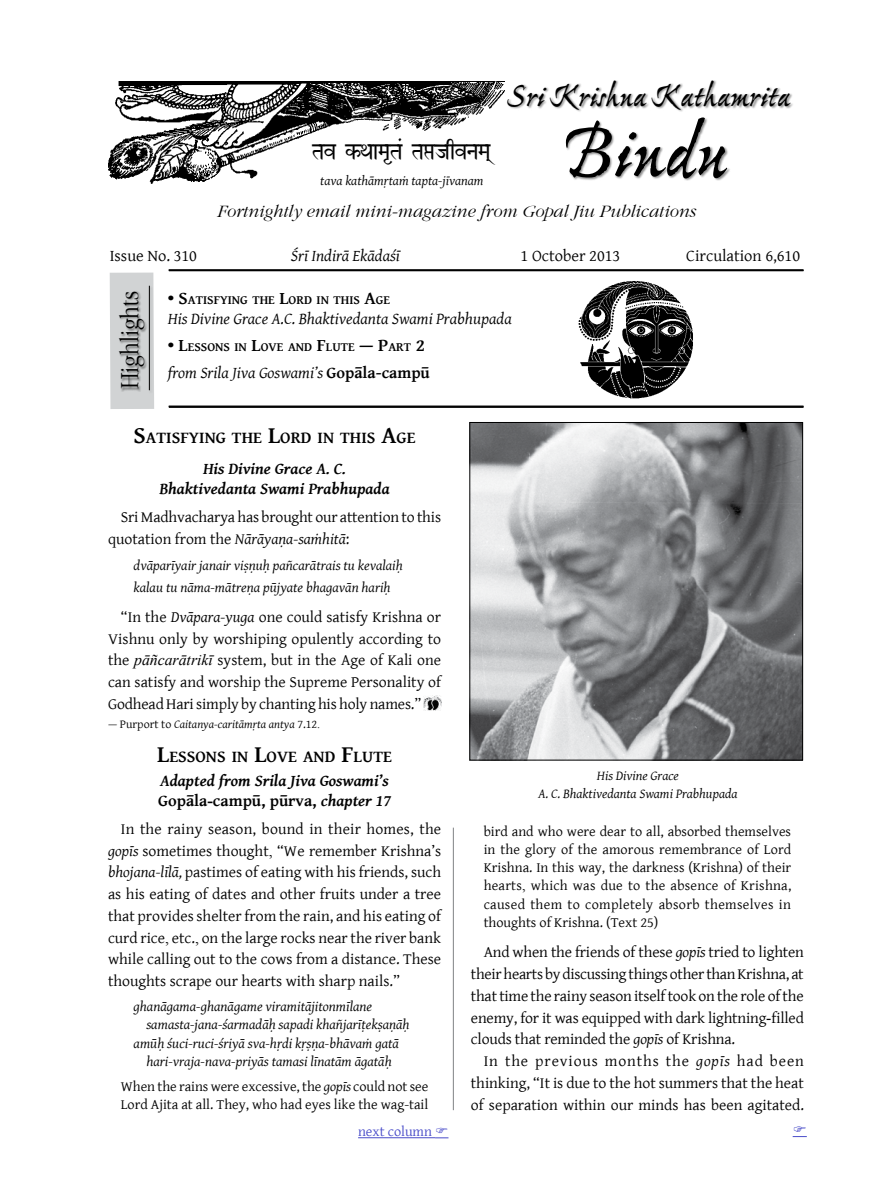
<style>
.page{position:relative;width:885px;height:1191px;background:#fff}
.page>*{position:absolute;margin:0;border:0;box-sizing:border-box;transform-origin:0 0}
.t1{font:700 81px "Ex Ponto Pro";letter-spacing:-.01em;color:#000}
.t2{font:700 33.9px "Ex Ponto Pro";letter-spacing:-.01em;color:#000}
.t3{font:27px "Rama Garamond Plus";color:#000;scale:.84 1}
.t4{font:italic 18px "Rama Garamond Plus";color:#000}
.t5{font:18px "Devanagari Normal";color:#000}
.t6{font:700 16.8px "Gentium Basic";color:#000}
.t7{font:italic 700 16.5px/20px "Gentium Basic";color:#000;text-align:center}
.t8{font:italic 16.5px "Gentium Basic";color:#000}
.t9{font:16.5px "Gentium Basic";color:#000}
.t10{font:15.75px/21.8px "Gentium Basic";letter-spacing:-.01em;color:#000;text-align:justify}
.t11{font:14.25px/18.3px "Gentium Basic";color:#000}
.t12{font:italic 14.25px/21.8px "Gentium Basic";color:#000}
.t13{font:14.25px "Gentium Basic";color:#494cc9}
.t14{font:italic 13.5px/18px "Gentium Basic";color:#000;text-align:center}
.t15{font:700 12.6px "Gentium Basic";color:#000}
.t16{font:italic 12px "Gentium Basic";color:#000}
.s1{font-style:inherit}
.s2{font-family:"Times New Roman";font-size:18px}
.s3{font-size:18px}
.s4{font-weight:700;font-style:normal}
.s5{font-size:24px}
.s6{font-style:italic}
.s7{font-family:"Times New Roman";font-style:italic}
.s8{font-style:normal}
.s9{font-family:"Times New Roman";font-style:normal}
.s10{font-family:"Times New Roman"}
</style>
<div class="page">
<img style="left:108px;top:81px;width:396px;height:102px">
<div style="left:507px;top:80px;width:286px;height:32px;background:#000;opacity:.45"></div>
<div style="left:565px;top:117px;width:165px;height:64px;background:#000;opacity:.45"></div>
<hr style="left:453px;top:827px;width:1px;height:283px;background:#808285">
<hr style="left:169px;top:269px;width:634px;height:1px;background:#000">
<hr style="left:169px;top:270px;width:634px;height:1px;background:#000">
<hr style="left:169px;top:407px;width:634px;height:1px;background:#000">
<hr style="left:169px;top:406px;width:634px;height:1px;background:#000">
<svg style="left:110px;top:272px;width:44px;height:137px;background:#d1d3d4"></svg>
<hr style="left:149px;top:285px;width:4px;height:108px;background:#cacccd">
<hr style="left:149px;top:286px;width:1px;height:104px;background:#000">
<div style="left:119px;top:291px;width:28px;height:101px;background:#000;opacity:.45"></div>
<hr style="left:358px;top:1137px;width:77px;height:1px;background:#494cc9">
<img style="left:423px;top:695px;width:18px;height:15px">
<img style="left:471px;top:424px;width:329px;height:334px">
<div style="left:469px;top:422px;width:333px;height:338px;border:1px solid #000"></div>
<img style="left:578px;top:281px;width:115px;height:118px">
<svg style="left:435px;top:1137px;width:13px;height:1px"></svg>
<svg style="left:792px;top:1136px;width:14px;height:1px"></svg>
<p class="t5" style="left:312px;top:137px;width:180px">TAV K QAAMA*TA&amp; TAÁJAQVNAMA(</p>
<p class="t14" style="left:320px;top:171px;width:165px">tava kathāmṛtaṁ tapta-jīvanam</p>
<h2 class="t2" style="left:507px;top:74px;width:284px">Sri Krishna Kathamrita</h2>
<h1 class="t1" style="left:561px;top:102px;width:167px">Bindu</h1>
<p class="t4" style="left:216px;top:201px;width:480px">Fortnightly email mini-magazine from Gopal Jiu Publications</p>
<p class="t9" style="left:110px;top:243px;width:89px">Issue No. 310</p>
<p class="t8" style="left:291px;top:243px;width:110px">Śrī Indirā Ekādaśī</p>
<p class="t9" style="left:520px;top:243px;width:101px">1 October 2013</p>
<p class="t9" style="left:686px;top:243px;width:115px">Circulation <span class="s1">6,610</span></p>
<h3 class="t3" style="left:114px;top:389px;width:119px;rotate:-90deg">Highlights</h3>
<p class="t15" style="left:168px;top:290px;width:224px"><span class="s2">•</span> <span class="s3">S</span>ATISFYING THE <span class="s3">L</span>ORD IN THIS <span class="s3">A</span>GE</p>
<p class="t8" style="left:168px;top:306px;width:345px">His Divine Grace A.C. Bhaktivedanta Swami Prabhupada</p>
<p class="t15" style="left:168px;top:337px;width:258px"><span class="s2">•</span> <span class="s3">L</span>ESSONS IN <span class="s3">L</span>OVE AND <span class="s3">F</span>LUTE <span class="s3">— P</span>ART <span class="s3">2</span></p>
<p class="t8" style="left:168px;top:360px;width:263px">from Srila Jiva Goswami’s <span class="s4">Gopāla-campū</span></p>
<p class="t6" style="left:134px;top:425px;width:283px"><span class="s5">S</span>ATISFYING THE <span class="s5">L</span>ORD IN THIS <span class="s5">A</span>GE</p>
<p class="t7" style="left:159px;top:458px;width:232px">His Divine Grace A. C.<br>Bhaktivedanta Swami Prabhupada</p>
<p class="t10" style="left:108px;top:506px;width:334px;text-indent:13px">Sri Madhvacharya has brought our attention to this quotation from the <span class="s6">Nārāyaṇa-saṁhitā</span>:</p>
<p class="t12" style="left:134px;top:554px;width:271px">dvāparīyair janair viṣṇuḥ pañcarātrais tu kevalaiḥ kalau tu nāma-mātreṇa pūjyate bhagavān hariḥ</p>
<p class="t10" style="left:108px;top:605px;width:334px;text-indent:13px">“In the <span class="s6">Dvāpara-yuga</span> one could satisfy Krishna or Vishnu only by worshiping opulently according to the <span class="s7">pāñcarātrikī</span> system, but in the Age of Kali one can satisfy and worship the Supreme Personality of Godhead Hari simply by chanting his holy names.”</p>
<p class="t16" style="left:108px;top:715px;width:213px"><span class="s8">— Purport to</span> Caitanya-caritāmṛta antya <span class="s8">7.12</span><span class="s9">.</span></p>
<p class="t6" style="left:157px;top:743px;width:236px"><span class="s5">L</span>ESSONS IN <span class="s5">L</span>OVE AND <span class="s5">F</span>LUTE</p>
<p class="t7" style="left:158px;top:770px;width:234px;text-align:left">Adapted from Srila Jiva Goswami’s<br><span class="s8">Gopāla</span><span class="s9">-</span><span class="s8">campū, pūrva,</span> chapter 17</p>
<p class="t10" style="left:108px;top:817px;width:334px;text-indent:13px">In the rainy season, bound in their homes, the <span class="s6">gopīs</span> sometimes thought<span class="s10">,</span> “We remember Krishna’s <span class="s6">bhojana-līlā,</span> pastimes of eating with his friends, such as his eating of dates and other fruits under a tree that provides shelter from the rain, and his eating of curd rice<span class="s10">,</span> etc.<span class="s10">,</span> on the large rocks near the river bank while calling out to the cows from a distance. These thoughts scrape our hearts with sharp nails.”</p>
<p class="t12" style="left:134px;top:995px;width:240px">ghanāgama-ghanāgame viramitājitonmīlane</p>
<p class="t12" style="left:146px;top:1013px;width:265px">samasta-jana-śarmadāḥ sapadi khañjarīṭekṣaṇāḥ</p>
<p class="t12" style="left:134px;top:1031px;width:267px">amūḥ śuci-ruci-śriyā sva-hṛdi kṛṣṇa-bhāvaṁ gatā</p>
<p class="t12" style="left:146px;top:1050px;width:247px">hari-vraja-nava-priyās tamasi līnatām āgatāḥ</p>
<p class="t11" style="left:121px;top:1076px;width:309px">When the rains were excessive, the <span class="s6">gopīs</span> could not see<br>Lord Ajita at all. They, who had eyes like the wag-tail</p>
<p class="t13" style="left:358px;top:1120px;width:75px">next column</p>
<p class="t14" style="left:538px;top:766px;width:201px">His Divine Grace<br>A. C. Bhaktivedanta Swami Prabhupada</p>
<p class="t11" style="left:483px;top:821px;width:309px;text-align:justify">bird and who were dear to all, absorbed themselves in the glory of the amorous remembrance of Lord Krishna. In this way, the darkness (Krishna) of their hearts<span class="s10">,</span> which was due to the absence of Krishna, caused them to completely absorb themselves in thoughts of Krishna. (Text 25)</p>
<p class="t10" style="left:471px;top:941px;width:334px;text-indent:13px">And when the friends of these <span class="s6">gopīs</span> tried to lighten their hearts by discussing things other than Krishna, at that time the rainy season itself took on the role of the enemy, for it was equipped with dark lightning<span class="s10">-</span>filled clouds that reminded the <span class="s6">gopīs</span> of Krishna.</p>
<p class="t10" style="left:471px;top:1049px;width:334px;text-indent:13px">In the previous months the <span class="s6">gopīs</span> had been thinking, “It is due to the hot summers that the heat of separation within our minds has been agitated.</p>
</div>
